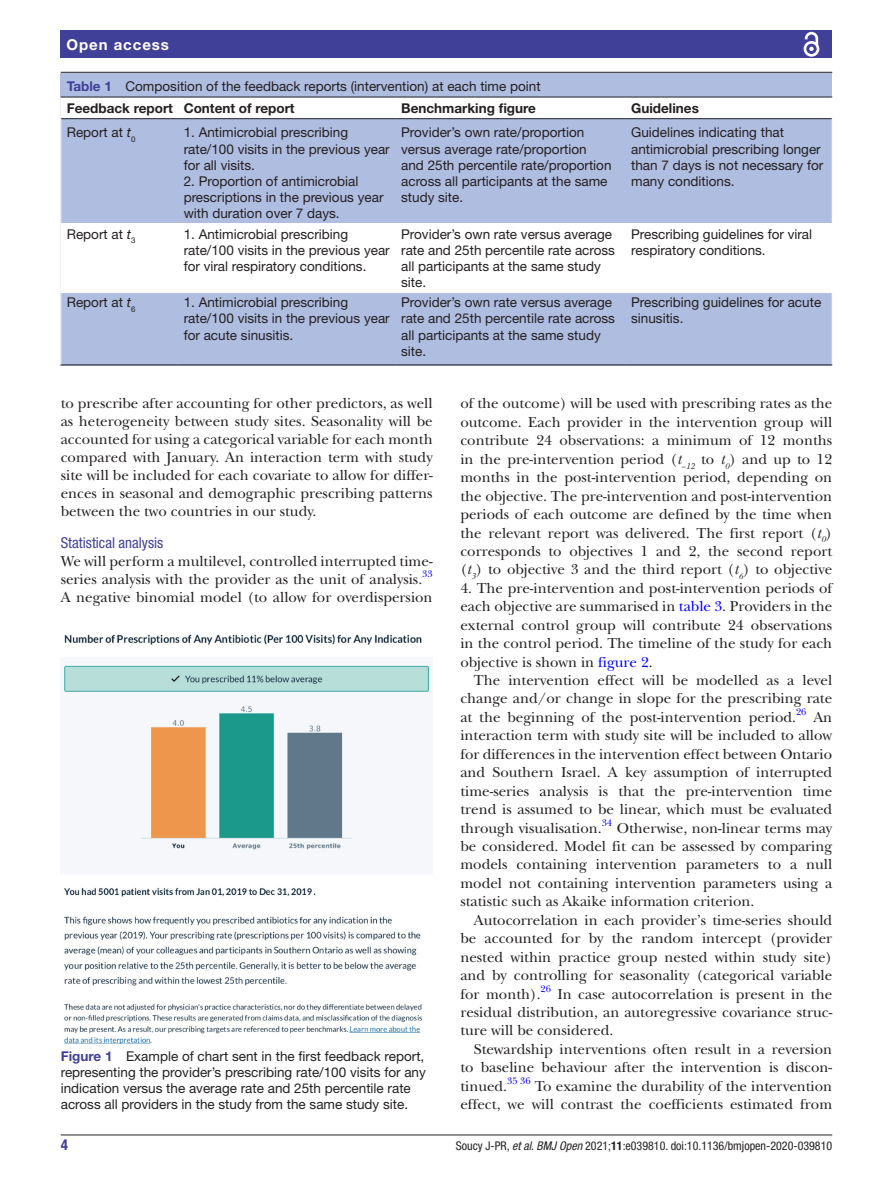
<style>
.page{position:relative;width:893px;height:1191px;background:#fff}
.page>*{position:absolute;margin:0;border:0;box-sizing:border-box;transform-origin:0 0}
.t1{font:15px/18.5px "New Baskerville";color:#231f20;text-align:justify}
.t2{font:condensed 15px "Helvetica Neue LT Std";color:#414099}
.t3{font:700 15px "Helvetica Neue LT Std";letter-spacing:.065em;color:#fff}
.t4{font:700 condensed 15px "Helvetica Neue LT Std";color:#414099}
.t5{font:13.5px/16.2px "Helvetica Neue LT Std";color:#231f20}
.t6{font:700 13.5px "Helvetica Neue LT Std";color:#231f20}
.t7{font:condensed 12px "Helvetica Neue LT Std";color:#231f20}
.t8{font:9.9px "New Baskerville";color:#00f}
.s1{font-weight:700;color:#414099}
.s2{font-weight:700}
.s3{font-style:italic}
.s4{color:#00f}
</style>
<div class="page">
<hr style="left:61px;top:1134px;width:771px;height:1px;background:#231f20">
<div style="left:61px;top:31px;width:771px;height:27px;background:#414099"></div>
<svg style="left:803px;top:31px;width:17px;height:26px"></svg>
<div style="left:61px;top:73px;width:771px;height:292px;background:#afbde1"></div>
<hr style="left:61px;top:72px;width:771px;height:1px;background:#231f20">
<div style="left:61px;top:98px;width:771px;height:20px;background:#fff"></div>
<svg style="left:61px;top:119px;width:771px;height:245px"></svg>
<hr style="left:61px;top:97px;width:117px;height:1px;background:#231f20">
<hr style="left:61px;top:118px;width:117px;height:1px;background:#231f20">
<hr style="left:178px;top:97px;width:217px;height:1px;background:#231f20">
<hr style="left:178px;top:118px;width:217px;height:1px;background:#231f20">
<hr style="left:395px;top:97px;width:230px;height:1px;background:#231f20">
<hr style="left:395px;top:118px;width:230px;height:1px;background:#231f20">
<hr style="left:625px;top:97px;width:207px;height:1px;background:#231f20">
<hr style="left:625px;top:118px;width:207px;height:1px;background:#231f20">
<hr style="left:61px;top:364px;width:117px;height:1px;background:#231f20">
<hr style="left:178px;top:364px;width:217px;height:1px;background:#231f20">
<hr style="left:395px;top:364px;width:230px;height:1px;background:#231f20">
<hr style="left:625px;top:364px;width:207px;height:1px;background:#231f20">
<svg style="left:60px;top:97px;width:1px;height:22px"></svg>
<img style="left:63px;top:635px;width:367px;height:408px">
<p class="t3" style="left:66px;top:35px;width:104px">Open access</p>
<p class="t5" style="left:67px;top:75px;width:475px;line-height:22px"><span class="s1">Table 1</span> Composition of the feedback reports (intervention) at each time point<br><span class="s2">Feedback report Content of report</span></p>
<p class="t6" style="left:401px;top:99px;width:136px">Benchmarking figure</p>
<p class="t6" style="left:631px;top:99px;width:69px">Guidelines</p>
<p class="t5" style="left:67px;top:124px;width:70px">Report at <span class="s3">t</span><sub>0</sub></p>
<p class="t5" style="left:184px;top:124px;width:208px">1. Antimicrobial prescribing rate/100 visits in the previous year for all visits.</p>
<p class="t5" style="left:184px;top:173px;width:201px">2. Proportion of antimicrobial prescriptions in the previous year with duration over 7 days.</p>
<p class="t5" style="left:401px;top:124px;width:212px">Provider’s own rate/proportion versus average rate/proportion and 25th percentile rate/proportion across all participants at the same study site.</p>
<p class="t5" style="left:631px;top:124px;width:194px">Guidelines indicating that antimicrobial prescribing longer than 7 days is not necessary for many conditions.</p>
<p class="t5" style="left:67px;top:225px;width:70px">Report at <span class="s3">t</span><sub>3</sub></p>
<p class="t5" style="left:184px;top:225px;width:208px">1. Antimicrobial prescribing rate/100 visits in the previous year for viral respiratory conditions.</p>
<p class="t5" style="left:401px;top:225px;width:215px">Provider’s own rate versus average rate and 25th percentile rate across all participants at the same study site.</p>
<p class="t5" style="left:631px;top:225px;width:182px">Prescribing guidelines for viral respiratory conditions.</p>
<p class="t5" style="left:67px;top:294px;width:70px">Report at <span class="s3">t</span><sub>6</sub></p>
<p class="t5" style="left:184px;top:294px;width:208px">1. Antimicrobial prescribing rate/100 visits in the previous year for acute sinusitis.</p>
<p class="t5" style="left:401px;top:294px;width:215px">Provider’s own rate versus average rate and 25th percentile rate across all participants at the same study site.</p>
<p class="t5" style="left:631px;top:294px;width:192px">Prescribing guidelines for acute sinusitis.</p>
<p class="t1" style="left:61px;top:394px;width:373px;line-height:18px">to prescribe after accounting for other predictors, as well as heterogeneity between study sites. Seasonality will be accounted for using a categorical variable for each month compared with January. An interaction term with study site will be included for each covariate to allow for differ&shy;ences in seasonal and demographic prescribing patterns between the two countries in our study.</p>
<p class="t2" style="left:61px;top:534px;width:104px">Statistical analysis</p>
<p class="t1" style="left:61px;top:552px;width:373px;line-height:18px">We will perform a multilevel, controlled interrupted time&shy;series analysis with the provider as the unit of analysis.</p>
<p class="t8" style="left:422px;top:568px;width:12px">33</p>
<p class="t1" style="left:61px;top:588px;width:373px">A negative binomial model (to allow for overdispersion</p>
<p class="t5" style="left:61px;top:1047px;width:367px"><span class="s1">Figure 1</span> Example of chart sent in the first feedback report, representing the provider’s prescribing rate/100 visits for any indication versus the average rate and 25th percentile rate across all providers in the study from the same study site.</p>
<p class="t1" style="left:460px;top:394px;width:373px">of the outcome) will be used with prescribing rates as the outcome. Each provider in the intervention group will contribute 24 observations: a minimum of 12 months in the pre-intervention period (<span class="s3">t</span><sub>−12</sub> to <span class="s3">t</span><sub>0</sub>) and up to 12 months in the post-intervention period, depending on the objective. The pre-intervention and post-intervention periods of each outcome are defined by the time when the relevant report was delivered. The first report (<span class="s3">t</span><sub>0</sub>) corresponds to objectives 1 and 2, the second report (<span class="s3">t</span><sub>3</sub>) to objective 3 and the third report (<span class="s3">t</span><sub>6</sub>) to objective</p>
<p class="t1" style="left:460px;top:579px;width:373px">4. The pre-intervention and post-intervention periods of each objective are summarised in <span class="s4">table 3</span>. Providers in the external control group will contribute 24 observations in the control period. The timeline of the study for each objective is shown in <span class="s4">figure 2</span>.</p>
<p class="t1" style="left:460px;top:671px;width:373px;text-indent:14px">The intervention effect will be modelled as a level change and/or change in slope for the prescribing rate at the beginning of the post-intervention period.</p>
<p class="t8" style="left:796px;top:706px;width:12px">26</p>
<p class="t1" style="left:460px;top:708px;width:373px;text-indent:353px">An interaction term with study site will be included to allow for differences in the intervention effect between Ontario and Southern Israel. A key assumption of interrupted time-series analysis is that the pre-intervention time trend is assumed to be linear, which must be evaluated through visualisation.<sup>34</sup> Otherwise, non-linear terms may be considered. Model fit can be assessed by comparing models containing intervention parameters to a null model not containing intervention parameters using a statistic such as Akaike information criterion.</p>
<p class="t1" style="left:460px;top:910px;width:373px;text-indent:14px">Autocorrelation in each provider’s time-series should be accounted for by the random intercept (provider nested within practice group nested within study site) and by controlling for seasonality (categorical variable for month).</p>
<p class="t8" style="left:541px;top:982px;width:12px">26</p>
<p class="t1" style="left:460px;top:984px;width:373px;text-indent:97px">In case autocorrelation is present in the residual distribution, an autoregressive covariance struc&shy;ture will be considered.</p>
<p class="t1" style="left:460px;top:1039px;width:373px;text-indent:14px">Stewardship interventions often result in a reversion to baseline behaviour after the intervention is discon&shy;tinued.<sup>35</sup> <sup>36</sup> To examine the durability of the intervention effect, we will contrast the coefficients estimated from</p>
<p class="t4" style="left:61px;top:1135px;width:9px">4</p>
<p class="t7" style="left:456px;top:1138px;width:378px">Soucy J-PR, <span class="s3">et al</span>. <span class="s3">BMJ Open</span> 2021;<span class="s2">11</span>:e039810. doi:10.1136/bmjopen-2020-039810</p>
</div>
